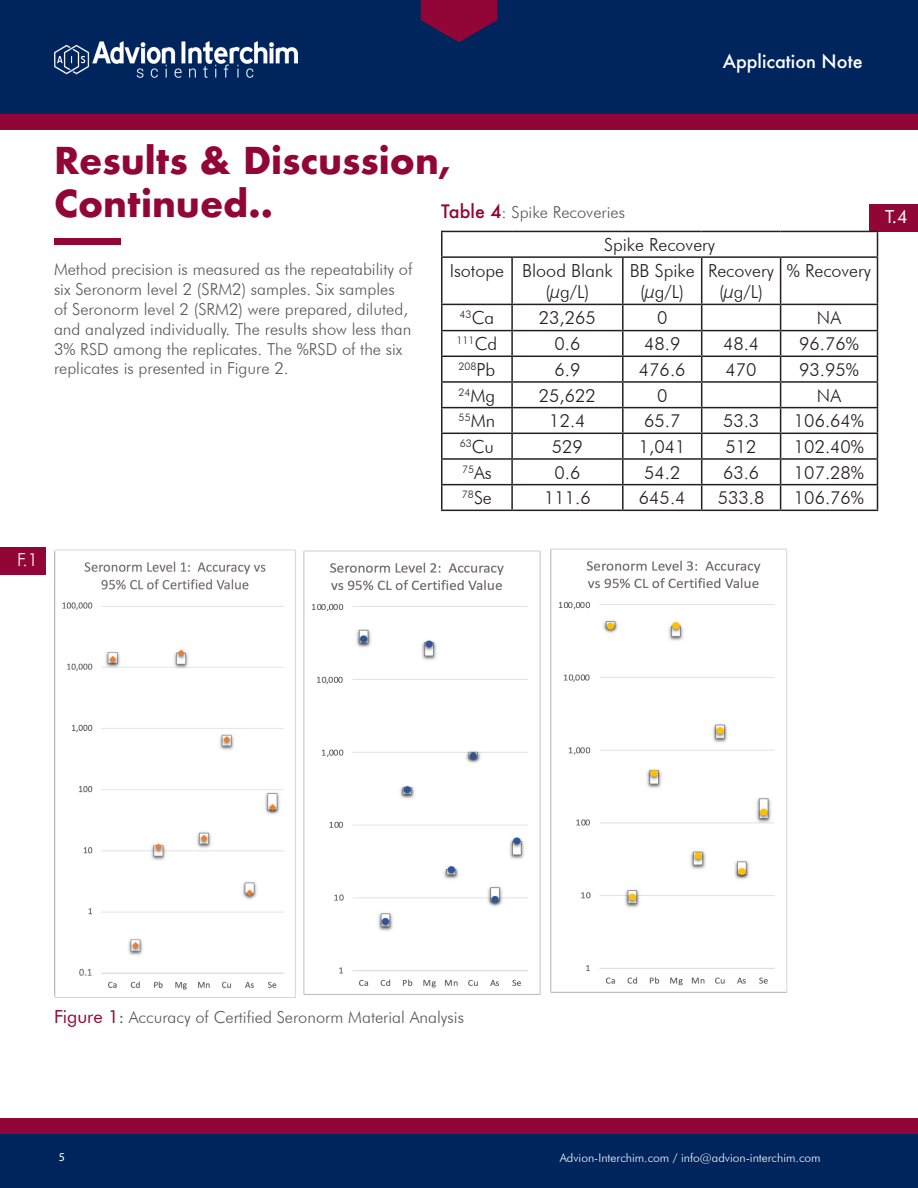
<style>
.page{position:relative;width:918px;height:1188px;background:#fff}
.page>*{position:absolute;margin:0;border:0;box-sizing:border-box;transform-origin:0 0}
.t1{font:700 36px/43.2px "Futura";color:#910636}
.t2{font:300 18px/21.6px "Futura BT";color:#231f20;text-align:center}
.t3{font:500 18px "Futura";color:#fff}
.t4{font:18px "Futura BT";color:#fff}
.t5{font:300 18px "Futura BT";color:#fff}
.t6{font:300 16.5px/19.8px "Futura BT";color:#595959}
.t7{font:300 12px "Futura BT";color:#fff}
.t8{font:12px "Myriad Pro";color:#fff}
.t9{font:300 10.5px "Futura BT";color:#231f20}
.s1{font-family:"Futura";font-weight:500;font-size:18px;color:#910636}
.s2{font-size:18px}
.s3{font-weight:400;font-size:18px;color:#910636}
.s4{font-weight:400}
</style>
<div class="page">
<div style="left:0;top:0;width:918px;height:114px;background:#00255d"></div>
<svg style="left:421px;top:0;width:76px;height:42px"></svg>
<div style="left:0;top:114px;width:918px;height:16px;background:#910636"></div>
<img style="left:54px;top:42px;width:244px;height:36px">
<div style="left:0;top:1134px;width:918px;height:54px;background:#00255d"></div>
<div style="left:0;top:1119px;width:918px;height:15px;background:#910636"></div>
<div style="left:869px;top:204px;width:49px;height:28px;background:#910636"></div>
<div style="left:0;top:547px;width:46px;height:27px;background:#910636"></div>
<div style="left:54px;top:238px;width:67px;height:7px;background:#910636"></div>
<hr style="left:441px;top:231px;width:71px;height:1px;background:#231f20">
<svg style="left:441px;top:232px;width:1px;height:24px"></svg>
<hr style="left:512px;top:231px;width:111px;height:1px;background:#231f20">
<hr style="left:623px;top:231px;width:79px;height:1px;background:#231f20">
<hr style="left:702px;top:231px;width:79px;height:1px;background:#231f20">
<hr style="left:781px;top:231px;width:97px;height:1px;background:#231f20">
<svg style="left:877px;top:232px;width:1px;height:24px"></svg>
<hr style="left:441px;top:256px;width:71px;height:2px;background:#231f20">
<hr style="left:441px;top:258px;width:1px;height:46px;background:#231f20">
<hr style="left:512px;top:256px;width:111px;height:2px;background:#231f20">
<hr style="left:511px;top:258px;width:2px;height:46px;background:#231f20">
<hr style="left:623px;top:256px;width:79px;height:2px;background:#231f20">
<hr style="left:622px;top:258px;width:2px;height:46px;background:#231f20">
<hr style="left:702px;top:256px;width:79px;height:2px;background:#231f20">
<hr style="left:701px;top:258px;width:1px;height:46px;background:#231f20">
<hr style="left:781px;top:256px;width:97px;height:2px;background:#231f20">
<hr style="left:780px;top:258px;width:1px;height:46px;background:#231f20">
<hr style="left:877px;top:258px;width:1px;height:46px;background:#231f20">
<hr style="left:441px;top:304px;width:71px;height:1px;background:#231f20">
<hr style="left:512px;top:304px;width:111px;height:1px;background:#231f20">
<hr style="left:511px;top:305px;width:2px;height:25px;background:#231f20">
<hr style="left:623px;top:304px;width:79px;height:1px;background:#231f20">
<hr style="left:622px;top:305px;width:2px;height:25px;background:#231f20">
<hr style="left:702px;top:304px;width:79px;height:1px;background:#231f20">
<hr style="left:781px;top:304px;width:97px;height:1px;background:#231f20">
<hr style="left:441px;top:330px;width:71px;height:1px;background:#231f20">
<hr style="left:512px;top:330px;width:111px;height:1px;background:#231f20">
<hr style="left:511px;top:331px;width:2px;height:25px;background:#231f20">
<hr style="left:623px;top:330px;width:79px;height:1px;background:#231f20">
<hr style="left:622px;top:331px;width:2px;height:25px;background:#231f20">
<hr style="left:702px;top:330px;width:79px;height:1px;background:#231f20">
<hr style="left:781px;top:330px;width:97px;height:1px;background:#231f20">
<hr style="left:441px;top:356px;width:71px;height:1px;background:#231f20">
<hr style="left:512px;top:356px;width:111px;height:1px;background:#231f20">
<hr style="left:511px;top:357px;width:2px;height:24px;background:#231f20">
<hr style="left:623px;top:356px;width:79px;height:1px;background:#231f20">
<hr style="left:622px;top:357px;width:2px;height:24px;background:#231f20">
<hr style="left:702px;top:356px;width:79px;height:1px;background:#231f20">
<hr style="left:781px;top:356px;width:97px;height:1px;background:#231f20">
<hr style="left:441px;top:381px;width:71px;height:2px;background:#231f20">
<hr style="left:512px;top:381px;width:111px;height:2px;background:#231f20">
<hr style="left:511px;top:383px;width:2px;height:24px;background:#231f20">
<hr style="left:623px;top:381px;width:79px;height:2px;background:#231f20">
<hr style="left:622px;top:383px;width:2px;height:24px;background:#231f20">
<hr style="left:702px;top:381px;width:79px;height:2px;background:#231f20">
<hr style="left:781px;top:381px;width:97px;height:2px;background:#231f20">
<hr style="left:441px;top:407px;width:71px;height:1px;background:#231f20">
<hr style="left:512px;top:407px;width:111px;height:1px;background:#231f20">
<hr style="left:511px;top:408px;width:2px;height:25px;background:#231f20">
<hr style="left:623px;top:407px;width:79px;height:1px;background:#231f20">
<hr style="left:622px;top:408px;width:2px;height:25px;background:#231f20">
<hr style="left:702px;top:407px;width:79px;height:1px;background:#231f20">
<hr style="left:781px;top:407px;width:97px;height:1px;background:#231f20">
<hr style="left:441px;top:433px;width:71px;height:1px;background:#231f20">
<hr style="left:512px;top:433px;width:111px;height:1px;background:#231f20">
<hr style="left:511px;top:434px;width:2px;height:24px;background:#231f20">
<hr style="left:623px;top:433px;width:79px;height:1px;background:#231f20">
<hr style="left:622px;top:434px;width:2px;height:24px;background:#231f20">
<hr style="left:702px;top:433px;width:79px;height:1px;background:#231f20">
<hr style="left:781px;top:433px;width:97px;height:1px;background:#231f20">
<hr style="left:441px;top:458px;width:71px;height:2px;background:#231f20">
<hr style="left:512px;top:458px;width:111px;height:2px;background:#231f20">
<hr style="left:511px;top:460px;width:2px;height:24px;background:#231f20">
<hr style="left:623px;top:458px;width:79px;height:2px;background:#231f20">
<hr style="left:622px;top:460px;width:2px;height:24px;background:#231f20">
<hr style="left:702px;top:458px;width:79px;height:2px;background:#231f20">
<hr style="left:781px;top:458px;width:97px;height:2px;background:#231f20">
<hr style="left:441px;top:484px;width:71px;height:1px;background:#231f20">
<svg style="left:441px;top:305px;width:1px;height:205px"></svg>
<hr style="left:512px;top:484px;width:111px;height:1px;background:#231f20">
<hr style="left:511px;top:485px;width:2px;height:25px;background:#231f20">
<hr style="left:623px;top:484px;width:79px;height:1px;background:#231f20">
<hr style="left:622px;top:485px;width:2px;height:25px;background:#231f20">
<hr style="left:702px;top:484px;width:79px;height:1px;background:#231f20">
<svg style="left:701px;top:305px;width:1px;height:205px"></svg>
<hr style="left:781px;top:484px;width:97px;height:1px;background:#231f20">
<svg style="left:780px;top:305px;width:1px;height:205px"></svg>
<svg style="left:877px;top:305px;width:1px;height:205px"></svg>
<hr style="left:441px;top:510px;width:71px;height:1px;background:#231f20">
<hr style="left:512px;top:510px;width:111px;height:1px;background:#231f20">
<hr style="left:623px;top:510px;width:79px;height:1px;background:#231f20">
<hr style="left:702px;top:510px;width:79px;height:1px;background:#231f20">
<hr style="left:781px;top:510px;width:97px;height:1px;background:#231f20">
<img style="left:303px;top:548px;width:484px;height:447px">
<img style="left:54px;top:549px;width:242px;height:449px">
<p class="t3" style="left:723px;top:49px;width:142px">Application Note</p>
<p class="t5" style="left:17px;top:549px;width:23px">F.1</p>
<p class="t1" style="left:54px;top:139px;width:399px">Results &amp; Discussion,<br>Continued..</p>
<p class="t6" style="left:441px;top:202px;width:186px"><span class="s1">Table 4</span>: Spike Recoveries</p>
<p class="t6" style="left:54px;top:259px;width:360px">Method precision is measured as the repeatability of six Seronorm level 2 (SRM2) samples. Six samples<br>of Seronorm level 2 (SRM2) were prepared, diluted, and analyzed individually. The results show less than 3% RSD among the replicates. The %RSD of the six replicates is presented in Figure 2.</p>
<p class="t2" style="left:604px;top:234px;width:113px">Spike Recovery</p>
<p class="t2" style="left:450px;top:259px;width:56px">Isotope</p>
<p class="t2" style="left:522px;top:259px;width:92px">Blood Blank (µg/L)</p>
<p class="t2" style="left:630px;top:259px;width:67px">BB Spike (µg/L)</p>
<p class="t2" style="left:708px;top:259px;width:67px">Recovery (µg/L)</p>
<p class="t2" style="left:787px;top:259px;width:86px">% Recovery</p>
<p class="t9" style="left:460px;top:308px;width:36px">43<span class="s2">Ca</span></p>
<p class="t2" style="left:539px;top:307px;width:59px">23,265</p>
<p class="t2" style="left:657px;top:307px;width:12px">0</p>
<p class="t2" style="left:817px;top:307px;width:26px">NA</p>
<p class="t9" style="left:457px;top:334px;width:42px">111<span class="s2">Cd</span></p>
<p class="t2" style="left:554px;top:333px;width:27px">0.6</p>
<p class="t2" style="left:644px;top:333px;width:38px">48.9</p>
<p class="t2" style="left:723px;top:333px;width:38px">48.4</p>
<p class="t2" style="left:799px;top:333px;width:61px">96.76%</p>
<p class="t9" style="left:458px;top:360px;width:38px">208<span class="s2">Pb</span></p>
<p class="t2" style="left:554px;top:359px;width:27px">6.9</p>
<p class="t2" style="left:639px;top:359px;width:48px">476.6</p>
<p class="t2" style="left:726px;top:359px;width:33px">470</p>
<p class="t2" style="left:799px;top:359px;width:61px">93.95%</p>
<p class="t9" style="left:458px;top:386px;width:38px">24<span class="s2">Mg</span></p>
<p class="t2" style="left:539px;top:384px;width:59px">25,622</p>
<p class="t2" style="left:657px;top:384px;width:12px">0</p>
<p class="t2" style="left:817px;top:384px;width:26px">NA</p>
<p class="t9" style="left:459px;top:411px;width:38px">55<span class="s2">Mn</span></p>
<p class="t2" style="left:549px;top:410px;width:38px">12.4</p>
<p class="t2" style="left:644px;top:410px;width:38px">65.7</p>
<p class="t2" style="left:723px;top:410px;width:38px">53.3</p>
<p class="t2" style="left:794px;top:410px;width:72px">106.64%</p>
<p class="t9" style="left:460px;top:437px;width:36px">63<span class="s2">Cu</span></p>
<p class="t2" style="left:552px;top:436px;width:33px">529</p>
<p class="t2" style="left:639px;top:436px;width:48px">1,041</p>
<p class="t2" style="left:726px;top:436px;width:33px">512</p>
<p class="t2" style="left:794px;top:436px;width:72px">102.40%</p>
<p class="t9" style="left:462px;top:463px;width:31px">75<span class="s2">As</span></p>
<p class="t2" style="left:554px;top:461px;width:27px">0.6</p>
<p class="t2" style="left:644px;top:461px;width:38px">54.2</p>
<p class="t2" style="left:723px;top:461px;width:38px">63.6</p>
<p class="t2" style="left:794px;top:461px;width:72px">107.28%</p>
<p class="t9" style="left:462px;top:488px;width:32px">78<span class="s2">Se</span></p>
<p class="t2" style="left:544px;top:487px;width:48px">111.6</p>
<p class="t2" style="left:639px;top:487px;width:48px">645.4</p>
<p class="t2" style="left:718px;top:487px;width:48px">533.8</p>
<p class="t2" style="left:794px;top:487px;width:72px">106.76%</p>
<p class="t4" style="left:885px;top:206px;width:24px">T.4</p>
<p class="t6" style="left:54px;top:1008px;width:411px"><span class="s3">Figure 1</span><span class="s4">:</span> Accuracy of Certified Seronorm Material Analysis</p>
<p class="t8" style="left:59px;top:1150px;width:8px">5</p>
<p class="t7" style="left:560px;top:1150px;width:262px">Advion-Interchim.com / info@advion-interchim.com</p>
</div>
